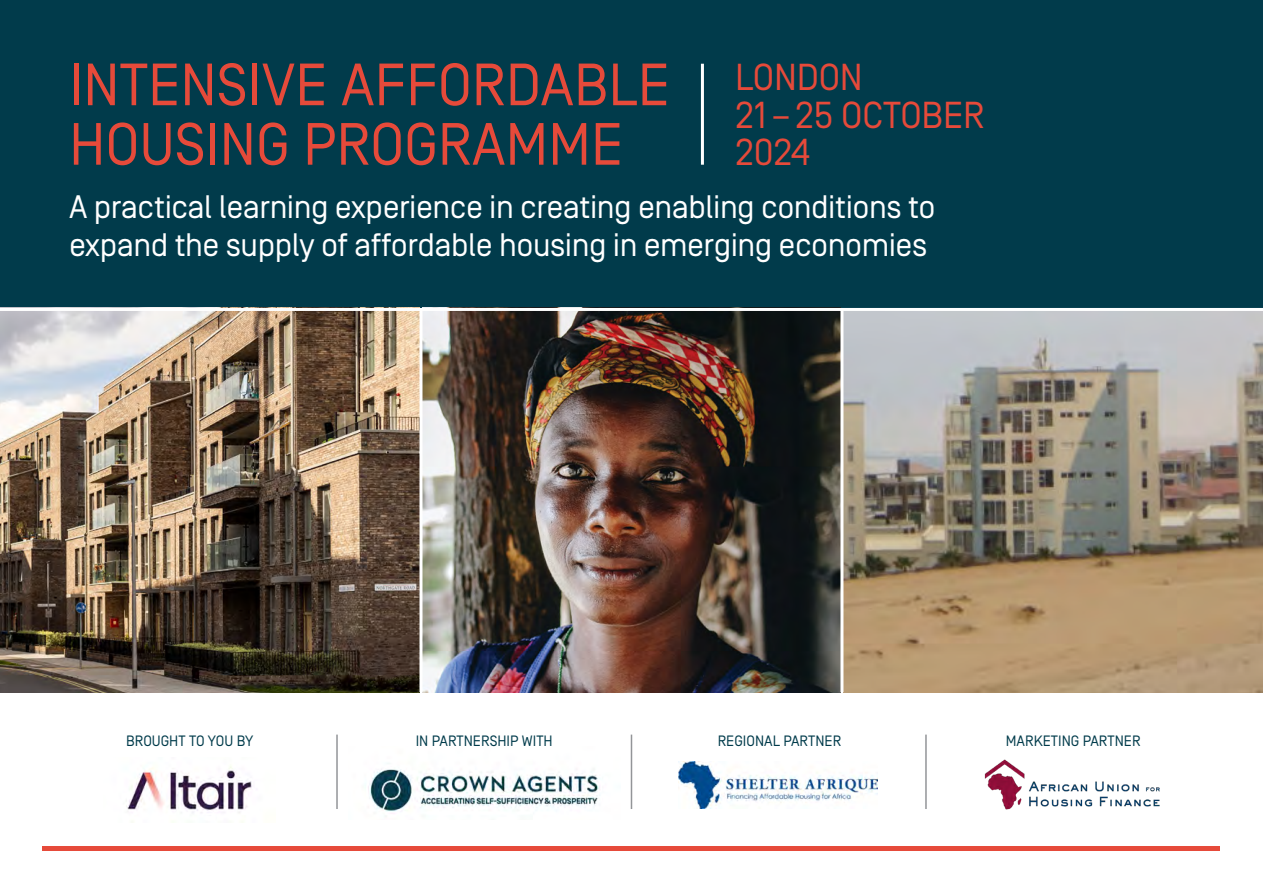
<style>
.page{position:relative;width:1263px;height:893px;background:#fff}
.page>*{position:absolute;margin:0;border:0;box-sizing:border-box;transform-origin:0 0}
.t1{font:59.55px/59.6px "Simplon BP Regular";color:#e64a3a}
.t2{font:37.5px/37.5px "Simplon BP Regular";letter-spacing:-.005em;color:#e64a3a}
.t3{font:32.4px/37.3px "Simplon BP Regular";letter-spacing:-.015em;color:#fff}
.t4{font:15px "Simplon BP Regular";color:#013b4b}
</style>
<div class="page">
<img style="left:126px;top:765px;width:126px;height:57px">
<img style="left:365px;top:763px;width:235px;height:51px">
<img style="left:984px;top:759px;width:176px;height:51px">
<img style="left:679px;top:762px;width:199px;height:47px">
<div style="left:0;top:0;width:1263px;height:308px;background:#013b4b"></div>
<hr style="left:43px;top:846px;width:1177px;height:4px;background:#e64a3a">
<img style="left:0;top:311px;width:419px;height:381px">
<img style="left:422px;top:311px;width:418px;height:381px">
<img style="left:843px;top:311px;width:420px;height:381px">
<hr style="left:336px;top:735px;width:2px;height:74px;background:#939598">
<hr style="left:701px;top:64px;width:3px;height:101px;background:#fff">
<hr style="left:631px;top:735px;width:1px;height:74px;background:#939598">
<hr style="left:925px;top:735px;width:2px;height:74px;background:#939598">
<h1 class="t1" style="left:69px;top:55px;width:602px">INTENSIVE AFFORDABLE<br>HOUSING PROGRAMME</h1>
<p class="t3" style="left:69px;top:189px;width:868px">A practical learning experience in creating enabling conditions to expand the supply of affordable housing in emerging economies</p>
<p class="t2" style="left:735px;top:58px;width:251px">LONDON<br>21 – 25 OCTOBER<br>2024</p>
<p class="t4" style="left:126px;top:732px;width:129px">BROUGHT TO YOU BY</p>
<p class="t4" style="left:416px;top:732px;width:139px">IN PARTNERSHIP WITH</p>
<p class="t4" style="left:718px;top:732px;width:125px">REGIONAL PARTNER</p>
<p class="t4" style="left:1006px;top:732px;width:136px">MARKETING PARTNER</p>
</div>
